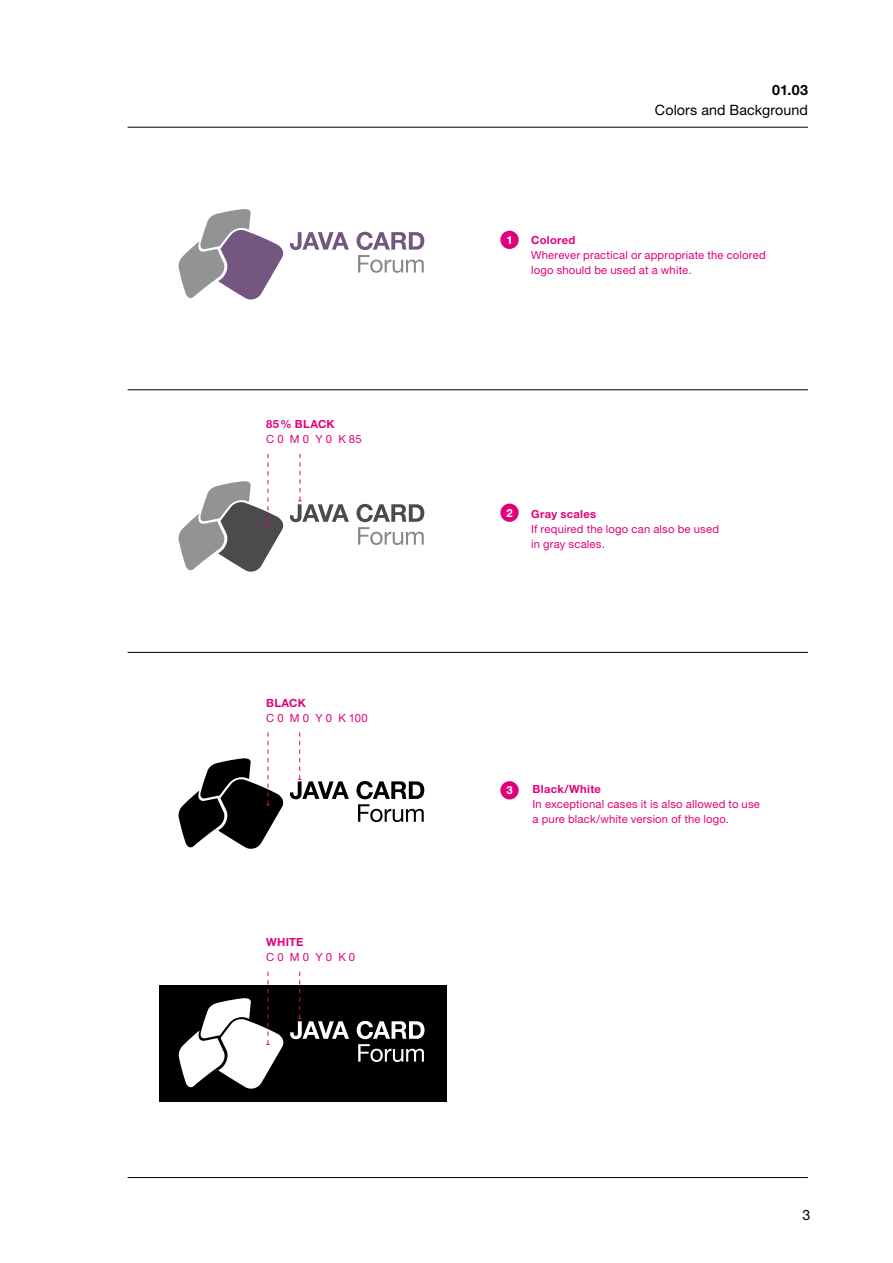
<style>
.page{position:relative;width:893px;height:1263px;background:#fff}
.page>*{position:absolute;margin:0;border:0;box-sizing:border-box;transform-origin:0 0}
.t1{font:14.25px "Helvetica Neue LT Std";letter-spacing:.005em;color:#000}
.t2{font:700 14.25px "Helvetica Neue LT Std";color:#000}
.t3{font:11.25px/15px "Helvetica Neue LT Std";letter-spacing:.015em;color:#e2007a}
.t4{font:700 11.25px "Helvetica Neue LT Std";letter-spacing:.025em;color:#e2007a}
.t5{font:700 11.25px "Helvetica Neue LT Std";color:#fff}
</style>
<div class="page">
<svg style="left:179px;top:209px;width:104px;height:90px"></svg>
<svg style="left:290px;top:232px;width:59px;height:18px"></svg>
<svg style="left:356px;top:232px;width:68px;height:41px"></svg>
<svg style="left:356px;top:504px;width:68px;height:41px"></svg>
<hr style="left:128px;top:389px;width:680px;height:1px;background:#000">
<hr style="left:128px;top:652px;width:680px;height:1px;background:#000">
<hr style="left:128px;top:1177px;width:680px;height:1px;background:#000">
<hr style="left:128px;top:127px;width:680px;height:1px;background:#000">
<svg style="left:356px;top:781px;width:68px;height:41px"></svg>
<div style="left:159px;top:985px;width:288px;height:116px;background:#000"></div>
<svg style="left:357px;top:1021px;width:67px;height:41px"></svg>
<div style="left:500px;top:231px;width:19px;height:18px;background:#e2007a;border-radius:50%"></div>
<div style="left:500px;top:504px;width:19px;height:18px;background:#e2007a;border-radius:50%"></div>
<div style="left:500px;top:781px;width:19px;height:18px;background:#e2007a;border-radius:50%"></div>
<svg style="left:290px;top:454px;width:59px;height:68px"></svg>
<svg style="left:290px;top:732px;width:59px;height:67px"></svg>
<svg style="left:290px;top:972px;width:59px;height:67px"></svg>
<svg style="left:179px;top:454px;width:104px;height:118px"></svg>
<svg style="left:179px;top:732px;width:104px;height:117px"></svg>
<svg style="left:179px;top:972px;width:105px;height:117px"></svg>
<p class="t4" style="left:266px;top:417px;width:70px">85% Black</p>
<p class="t3" style="left:266px;top:431px;width:97px">C 0 M 0 Y 0 K 85</p>
<p class="t4" style="left:266px;top:695px;width:41px">Black</p>
<p class="t3" style="left:266px;top:710px;width:103px">C 0 M 0 Y 0 K 100</p>
<p class="t4" style="left:266px;top:935px;width:39px">White</p>
<p class="t3" style="left:266px;top:949px;width:91px">C 0 M 0 Y 0 K 0</p>
<p class="t2" style="left:772px;top:81px;width:37px">01.03</p>
<p class="t1" style="left:655px;top:101px;width:154px">Colors and Background</p>
<p class="t5" style="left:506px;top:233px;width:8px">1</p>
<p class="t4" style="left:531px;top:233px;width:46px">Colored</p>
<p class="t3" style="left:531px;top:247px;width:236px">Wherever practical or appropriate the colored logo should be used at a white.</p>
<p class="t5" style="left:506px;top:506px;width:8px">2</p>
<p class="t4" style="left:531px;top:507px;width:66px">Gray scales</p>
<p class="t3" style="left:531px;top:521px;width:189px">If required the logo can also be used in gray scales.</p>
<p class="t5" style="left:506px;top:783px;width:8px">3</p>
<p class="t4" style="left:533px;top:782px;width:70px">Black/White</p>
<p class="t3" style="left:533px;top:797px;width:229px">In exceptional cases it is also allowed to use a pure black/white version of the logo.</p>
<p class="t1" style="left:802px;top:1206px;width:9px">3</p>
</div>
